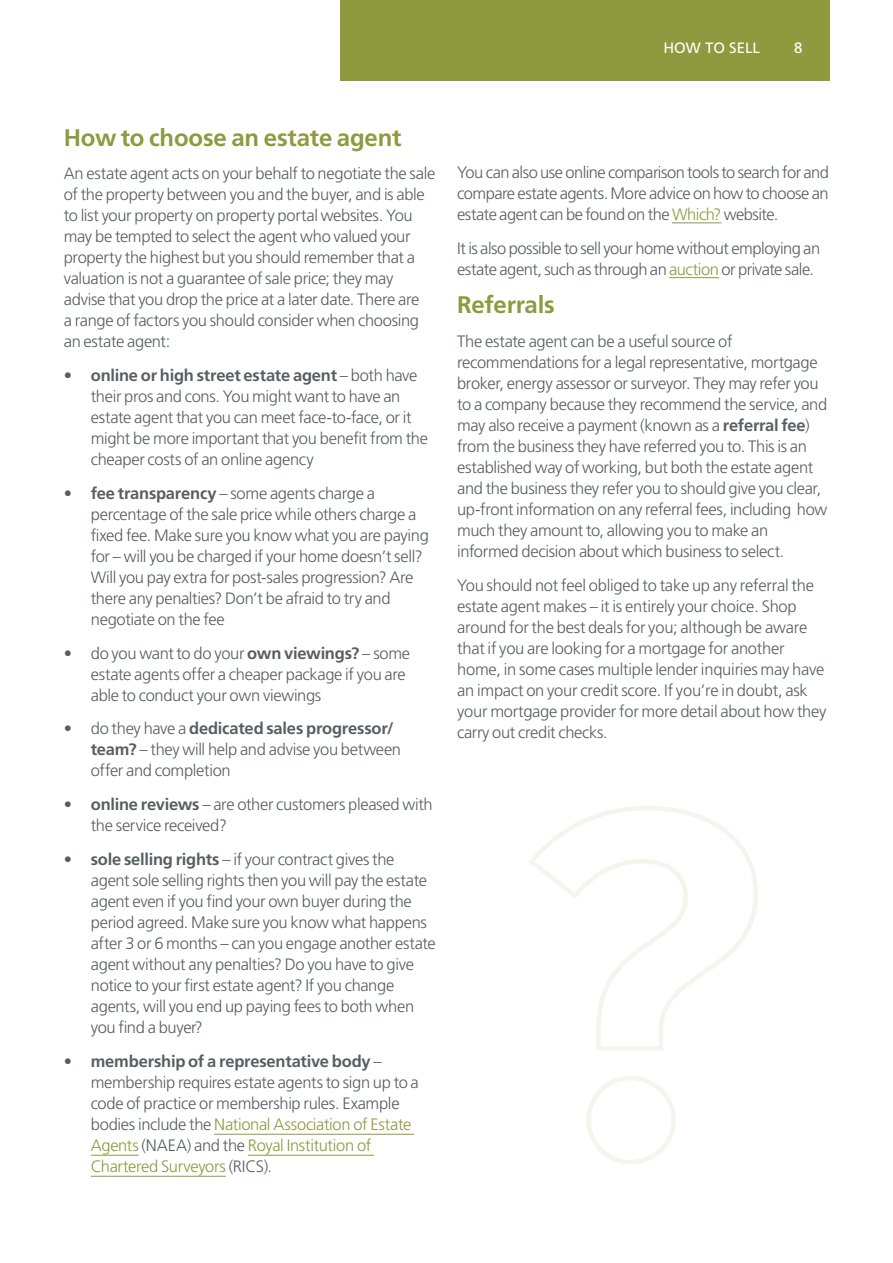
<style>
.page{position:relative;width:893px;height:1263px;background:#fff}
.page>*{position:absolute;margin:0;border:0;box-sizing:border-box;transform-origin:0 0}
.Body_copy{font:700 24px "Frutiger LT Std";letter-spacing:-.01em;color:#8f993e}
.Body_copy-2{font:300 16.5px/21px "Frutiger LT Std";letter-spacing:-.02em;color:#575e62}
.t1{font:15px "Frutiger LT Std";color:#fff}
.s1{font-weight:700}
.s2{color:#8f993e}
</style>
<div class="page">
<div style="left:340px;top:0;width:489px;height:81px;background:#8f993e"></div>
<hr style="left:214px;top:1134px;width:200px;height:1px;background:#8f993e">
<hr style="left:91px;top:1155px;width:48px;height:1px;background:#8f993e">
<hr style="left:248px;top:1155px;width:126px;height:1px;background:#8f993e">
<hr style="left:91px;top:1176px;width:135px;height:1px;background:#8f993e">
<svg style="left:529px;top:806px;width:229px;height:358px"></svg>
<hr style="left:672px;top:222px;width:49px;height:1px;background:#8f993e">
<hr style="left:669px;top:277px;width:50px;height:1px;background:#8f993e">
<p class="t1" style="left:663px;top:39px;width:98px">HOW TO SELL</p>
<p class="t1" style="left:794px;top:39px;width:10px">8</p>
<h2 class="Body_copy" style="left:64px;top:123px;width:339px">How to choose an estate agent</h2>
<p class="Body_copy-2" style="left:64px;top:163px;width:373px">An estate agent acts on your behalf to negotiate the sale of the property between you and the buyer, and is able to list your property on property portal websites. You may be tempted to select the agent who valued your property the highest but you should remember that a valuation is not a guarantee of sale price; they may advise that you drop the price at a later date. There are<br>a range of factors you should consider when choosing an estate agent:</p>
<p class="Body_copy-2" style="left:91px;top:365px;width:339px;text-indent:-27px">• <span class="s1">online or high street estate agent</span> – both have their pros and cons. You might want to have an estate agent that you can meet face-to-face, or it might be more important that you benefit from the cheaper costs of an online agency</p>
<p class="Body_copy-2" style="left:91px;top:483px;width:340px;text-indent:-27px">• <span class="s1">fee transparency</span> – some agents charge a percentage of the sale price while others charge a fixed fee. Make sure you know what you are paying for – will you be charged if your home doesn’t sell?<br>Will you pay extra for post-sales progression? Are there any penalties? Don’t be afraid to try and negotiate on the fee</p>
<p class="Body_copy-2" style="left:91px;top:643px;width:321px;text-indent:-27px">• do you want to do your <span class="s1">own viewings?</span> – some estate agents offer a cheaper package if you are able to conduct your own viewings</p>
<p class="Body_copy-2" style="left:91px;top:718px;width:312px;text-indent:-27px">• do they have a <span class="s1">dedicated sales progressor/ team?</span> – they will help and advise you between offer and completion</p>
<p class="Body_copy-2" style="left:91px;top:794px;width:343px;text-indent:-27px">• <span class="s1">online reviews</span> – are other customers pleased with the service received?</p>
<p class="Body_copy-2" style="left:91px;top:849px;width:347px;text-indent:-27px">• <span class="s1">sole selling rights</span> – if your contract gives the agent sole selling rights then you will pay the estate agent even if you find your own buyer during the period agreed. Make sure you know what happens after 3 or 6 months – can you engage another estate agent without any penalties? Do you have to give notice to your first estate agent? If you change agents, will you end up paying fees to both when you find a buyer?</p>
<p class="Body_copy-2" style="left:91px;top:1051px;width:330px;text-indent:-27px">• <span class="s1">membership of a representative body</span> – membership requires estate agents to sign up to a code of practice or membership rules. Example bodies include the <span class="s2">National Association of Estate Agents</span> (NAEA) and the <span class="s2">Royal Institution of Chartered Surveyors</span> (RICS).</p>
<p class="Body_copy-2" style="left:457px;top:162px;width:373px;text-align:justify">You can also use online comparison tools to search for and compare estate agents. More advice on how to choose an estate agent can be found on the <span class="s2">Which?</span> website.</p>
<p class="Body_copy-2" style="left:457px;top:238px;width:365px">It is also possible to sell your home without employing an estate agent, such as through an <span class="s2">auction</span> or private sale.</p>
<p class="Body_copy" style="left:457px;top:291px;width:99px">Referrals</p>
<p class="Body_copy-2" style="left:457px;top:331px;width:372px">The estate agent can be a useful source of recommendations for a legal representative, mortgage broker, energy assessor or surveyor. They may refer you to a company because they recommend the service, and may also receive a payment (known as a <span class="s1">referral fee</span>) from the business they have referred you to. This is an established way of working, but both the estate agent and the business they refer you to should give you clear, up-front information on any referral fees, including how much they amount to, allowing you to make an informed decision about which business to select.</p>
<p class="Body_copy-2" style="left:457px;top:575px;width:371px">You should not feel obliged to take up any referral the estate agent makes – it is entirely your choice. Shop around for the best deals for you; although be aware that if you are looking for a mortgage for another home, in some cases multiple lender inquiries may have an impact on your credit score. If you’re in doubt, ask your mortgage provider for more detail about how they carry out credit checks.</p>
</div>
